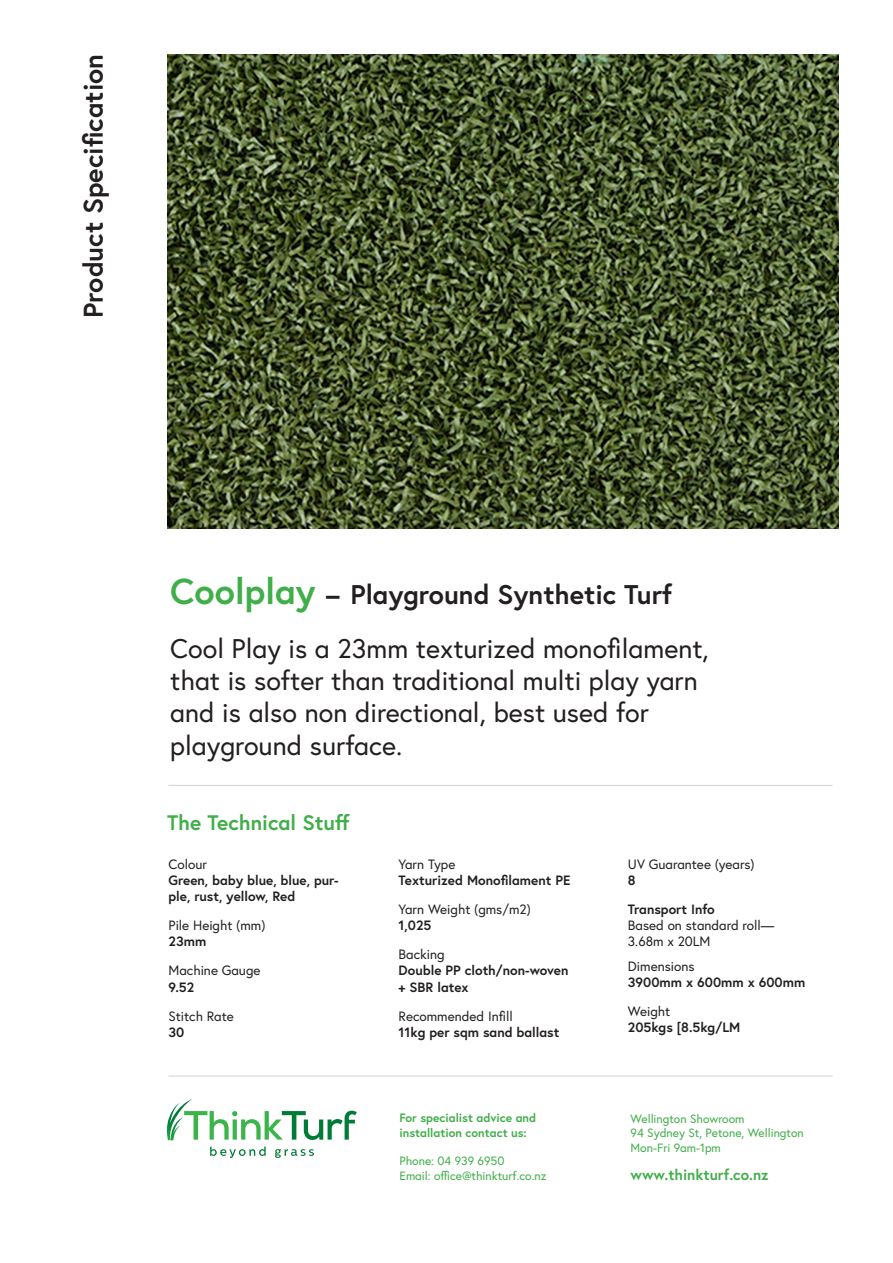
<style>
.page{position:relative;width:893px;height:1263px;background:#fff}
.page>*{position:absolute;margin:0;border:0;box-sizing:border-box;transform-origin:0 0}
.t1{font:27px/32.4px "Europa";color:#231f20}
.t2{font:700 27px "Europa";color:#231f20}
.t3{font:700 21px "Europa";color:#40ae49}
.t4{font:700 15px "Europa";color:#40ae49}
.Spec_Detail{font:700 13.5px/16.2px "Europa";color:#231f20}
.Spec_intro{font:13.5px/16.2px "Europa";color:#231f20}
.Transport_H{font:700 13.5px "Europa";color:#231f20}
.t5{font:12px/14.4px "Europa";color:#40ae49}
.t6{font:700 12px/14.4px "Europa";color:#40ae49}
.s1{font-size:36px;color:#40ae49}
</style>
<div class="page">
<svg style="left:166px;top:1099px;width:191px;height:41px"></svg>
<svg style="left:210px;top:1146px;width:104px;height:12px"></svg>
<img style="left:167px;top:54px;width:672px;height:474px">
<hr style="left:168px;top:785px;width:665px;height:1px;background:#d1d2d4">
<hr style="left:168px;top:1076px;width:665px;height:1px;background:#d1d2d4">
<h1 class="t2" style="left:75px;top:318px;width:265px;rotate:-90deg">Product Specification</h1>
<p class="t2" style="left:170px;top:576px;width:503px"><span class="s1">Coolplay</span> – Playground Synthetic Turf</p>
<p class="t1" style="left:170px;top:631px;width:540px">Cool Play is a 23mm texturized monofilament, that is softer than traditional multi play yarn and is also non directional, best used for playground surface.</p>
<p class="t3" style="left:167px;top:808px;width:184px">The Technical Stuff</p>
<p class="Spec_intro" style="left:169px;top:856px;width:40px">Colour</p>
<p class="Spec_Detail" style="left:169px;top:872px;width:172px">Green, baby blue, blue, pur&shy;ple, rust, yellow, Red</p>
<p class="Spec_intro" style="left:169px;top:917px;width:98px">Pile Height (mm)</p>
<p class="Spec_Detail" style="left:169px;top:933px;width:39px">23mm</p>
<p class="Spec_intro" style="left:169px;top:962px;width:93px">Machine Gauge</p>
<p class="Spec_Detail" style="left:169px;top:978px;width:27px">9.52</p>
<p class="Spec_intro" style="left:169px;top:1007px;width:67px">Stitch Rate</p>
<p class="Spec_Detail" style="left:169px;top:1023px;width:17px">30</p>
<p class="Spec_intro" style="left:399px;top:856px;width:58px">Yarn Type</p>
<p class="Spec_Detail" style="left:399px;top:872px;width:173px">Texturized Monofilament PE</p>
<p class="Spec_intro" style="left:399px;top:901px;width:134px">Yarn Weight (gms/m2)</p>
<p class="Spec_Detail" style="left:399px;top:917px;width:34px">1,025</p>
<p class="Spec_intro" style="left:399px;top:946px;width:47px">Backing</p>
<p class="Spec_Detail" style="left:399px;top:962px;width:171px">Double PP cloth/non-woven + SBR latex</p>
<p class="Spec_intro" style="left:399px;top:1007px;width:116px">Recommended Infill</p>
<p class="Spec_Detail" style="left:399px;top:1023px;width:162px">11kg per sqm sand ballast</p>
<p class="t6" style="left:399px;top:1110px;width:138px">For specialist advice and installation contact us:</p>
<p class="t5" style="left:399px;top:1154px;width:148px">Phone: 04 939 6950<br>Email: office@thinkturf.co.nz</p>
<p class="Spec_intro" style="left:628px;top:856px;width:128px">UV Guarantee (years)</p>
<p class="Spec_Detail" style="left:628px;top:872px;width:9px">8</p>
<p class="Transport_H" style="left:628px;top:900px;width:88px">Transport Info</p>
<h4 class="Spec_intro" style="left:628px;top:917px;width:148px">Based on standard roll—<br>3.68m x 20LM</h4>
<p class="Spec_intro" style="left:628px;top:958px;width:68px">Dimensions</p>
<p class="Spec_Detail" style="left:628px;top:974px;width:179px">3900mm x 600mm x 600mm</p>
<p class="Spec_intro" style="left:628px;top:1003px;width:44px">Weight</p>
<p class="Spec_Detail" style="left:628px;top:1019px;width:114px">205kgs [8.5kg/LM</p>
<p class="t5" style="left:631px;top:1111px;width:175px">Wellington Showroom<br>94 Sydney St, Petone, Wellington<br>Mon-Fri 9am-1pm</p>
<p class="t4" style="left:631px;top:1165px;width:140px">www.thinkturf.co.nz</p>
</div>
